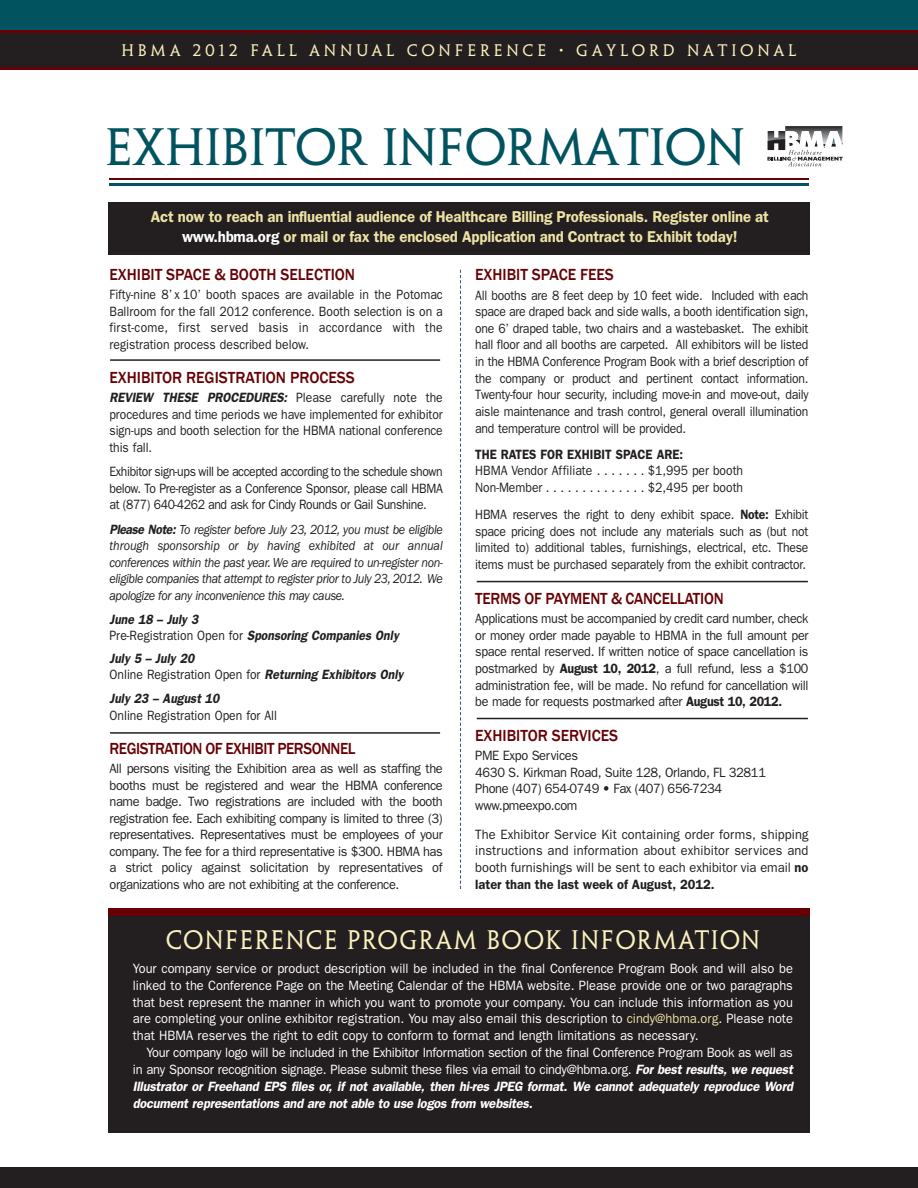
<style>
.page{position:relative;width:918px;height:1188px;background:#fff}
.page>*{position:absolute;margin:0;border:0;box-sizing:border-box;transform-origin:0 0}
.t1{font:47.1px "Penumbra Serif Std";color:#015360}
.t2{font:24px "Penumbra Serif Std";letter-spacing:.065em;color:#fbf2be;scale:.95 1}
.t3{font:500 16.5px "Franklin Gothic";color:#670004;scale:.95 1}
.t4{font:500 16.5px "Franklin Gothic";letter-spacing:-.03em;color:#670004;scale:.93 1}
.t5{font:500 16.5px "Franklin Gothic";color:#670004;scale:.93 1}
.t6{font:600 15.75px/19.5px "Franklin Gothic";letter-spacing:-.01em;color:#eee2a5;text-align:center;scale:.95 1}
.t7{font:15px "Penumbra Serif Std";letter-spacing:.26em;color:#fbf2be}
.t8{font:13.5px/16.6px "Franklin Gothic";letter-spacing:-.02em;color:#231f20;text-align:justify;scale:.9 1}
.t9{font:13.5px/16.5px "Franklin Gothic";letter-spacing:-.02em;color:#231f20;text-align:justify;scale:.95 1}
.t10{font:13.5px/17px "Franklin Gothic";color:#fff;text-align:justify;scale:.95 1}
.t11{font:italic 600 13.5px/17px "Franklin Gothic";letter-spacing:-.02em;color:#fff;text-align:justify;scale:.95 1}
.t12{font:13.5px/16.6px "Franklin Gothic";letter-spacing:-.02em;color:#231f20;text-align:justify;scale:.93 1}
.t13{font:italic 13.5px/16.5px "Franklin Gothic";letter-spacing:-.03em;color:#231f20;text-align:justify;scale:.9 1}
.t14{font:italic 600 13.5px/16.5px "Franklin Gothic";color:#231f20;scale:.9 1}
.t15{font:13.5px/16.6px "Franklin Gothic";color:#231f20;scale:.9 1}
.t16{font:600 13.5px "Franklin Gothic";color:#231f20;scale:.9 1}
.s1{color:#fff}
.s2{font-weight:600;font-style:italic}
.s3{font-weight:600}
.s4{font-weight:400;font-style:normal}
.s5{color:#eee2a5}
</style>
<div class="page">
<div style="left:0;top:0;width:918px;height:53px;background:#015360"></div>
<div style="left:0;top:1168px;width:918px;height:20px;background:#231f20"></div>
<div style="left:108px;top:202px;width:702px;height:52px;background:#231f20"></div>
<svg style="left:460px;top:270px;width:1px;height:619px"></svg>
<div style="left:108px;top:911px;width:702px;height:221px;background:#231f20"></div>
<div style="left:108px;top:908px;width:702px;height:7px;background:#670004"></div>
<hr style="left:110px;top:732px;width:330px;height:2px;background:#231f20">
<hr style="left:110px;top:359px;width:330px;height:2px;background:#231f20">
<hr style="left:477px;top:718px;width:331px;height:1px;background:#231f20">
<hr style="left:477px;top:581px;width:331px;height:1px;background:#231f20">
<div style="left:0;top:30px;width:918px;height:40px;background:#670004"></div>
<div style="left:0;top:33px;width:918px;height:34px;background:#231f20"></div>
<svg style="left:767px;top:126px;width:76px;height:40px"></svg>
<hr style="left:109px;top:178px;width:700px;height:3px;background:#670004">
<hr style="left:109px;top:183px;width:700px;height:3px;background:#015360">
<p class="t7" style="left:121px;top:42px;width:677px">HBMA 2012 FALL ANNUAL CONFERENCE • GAYLORD NATIONAL</p>
<h1 class="t1" style="left:105px;top:121px;width:641px">EXHIBITOR INFORMATION</h1>
<p class="t6" style="left:151px;top:207px;width:652px">Act now to reach an influential audience of Healthcare Billing Professionals. Register online at <span class="s1">www.hbma.org</span> or mail or fax the enclosed Application and Contract to Exhibit today!</p>
<p class="t3" style="left:110px;top:265px;width:260px">EXHIBIT SPACE &amp; BOOTH SELECTION</p>
<p class="t8" style="left:110px;top:286px;width:372px">Fifty-nine 8’ x 10’ booth spaces are available in the Potomac Ballroom for the fall 2012 conference. Booth selection is on a first-come, first served basis in accordance with the registration process described below.</p>
<p class="t3" style="left:110px;top:368px;width:260px">EXHIBITOR REGISTRATION PROCESS</p>
<p class="t8" style="left:110px;top:389px;width:372px"><span class="s2">REVIEW THESE PROCEDURES:</span> Please carefully note the procedures and time periods we have implemented for exhibitor sign-ups and booth selection for the HBMA national conference this fall.</p>
<p class="t8" style="left:110px;top:463px;width:372px">Exhibitor sign-ups will be accepted according to the schedule shown below. To Pre-register as a Conference Sponsor, please call HBMA at (877) 640-4262 and ask for Cindy Rounds or Gail Sunshine.</p>
<p class="t13" style="left:110px;top:522px;width:372px"><span class="s3">Please Note:</span> To register before July 23, 2012, you must be eligible through sponsorship or by having exhibited at our annual conferences within the past year. We are required to un-register non&shy;eligible companies that attempt to register prior to July 23, 2012. We apologize for any inconvenience this may cause.</p>
<p class="t14" style="left:110px;top:611px;width:323px">June 18 – July 3<br><span class="s4">Pre-Registration Open for</span> Sponsoring Companies Only</p>
<p class="t14" style="left:110px;top:650px;width:328px">July 5 – July 20<br><span class="s4">Online Registration Open for</span> Returning Exhibitors Only</p>
<p class="t14" style="left:110px;top:691px;width:124px">July 23 – August 10</p>
<p class="t15" style="left:110px;top:707px;width:188px">Online Registration Open for All</p>
<p class="t4" style="left:110px;top:739px;width:266px">REGISTRATION OF EXHIBIT PERSONNEL</p>
<p class="t9" style="left:109px;top:760px;width:352px">All persons visiting the Exhibition area as well as staffing the booths must be registered and wear the HBMA conference name badge. Two registrations are included with the booth registration fee. Each exhibiting company is limited to three (3) representatives. Representatives must be employees of your company. The fee for a third representative is $300. HBMA has a strict policy against solicitation by representatives of organizations who are not exhibiting at the conference.</p>
<p class="t3" style="left:475px;top:265px;width:147px">EXHIBIT SPACE FEES</p>
<p class="t8" style="left:475px;top:287px;width:372px">All booths are 8 feet deep by 10 feet wide. Included with each space are draped back and side walls, a booth identification sign, one 6’ draped table, two chairs and a wastebasket. The exhibit hall floor and all booths are carpeted. All exhibitors will be listed in the HBMA Conference Program Book with a brief description of the company or product and pertinent contact information.<br>Twenty-four hour security, including move-in and move-out, daily aisle maintenance and trash control, general overall illumination and temperature control will be provided.</p>
<p class="t16" style="left:475px;top:446px;width:233px">THE RATES FOR EXHIBIT SPACE ARE:</p>
<p class="t15" style="left:475px;top:462px;width:299px">HBMA Vendor Affiliate . . . . . . . $1,995 per booth<br>Non-Member . . . . . . . . . . . . . . $2,495 per booth</p>
<p class="t8" style="left:475px;top:506px;width:372px">HBMA reserves the right to deny exhibit space. <span class="s3">Note:</span> Exhibit space pricing does not include any materials such as (but not limited to) additional tables, furnishings, electrical, etc. These items must be purchased separately from the exhibit contractor.</p>
<p class="t5" style="left:475px;top:588px;width:269px">TERMS OF PAYMENT &amp; CANCELLATION</p>
<p class="t12" style="left:475px;top:610px;width:360px">Applications must be accompanied by credit card number, check or money order made payable to HBMA in the full amount per space rental reserved. If written notice of space cancellation is postmarked by <span class="s3">August 10, 2012</span>, a full refund, less a $100 administration fee, will be made. No refund for cancellation will be made for requests postmarked after <span class="s3">August 10, 2012.</span></p>
<p class="t3" style="left:475px;top:726px;width:152px">EXHIBITOR SERVICES</p>
<p class="t9" style="left:475px;top:747px;width:308px;text-align:left">PME Expo Services<br>4630 S. Kirkman Road, Suite 128, Orlando, FL 32811<br>Phone (407) 654-0749 • Fax (407) 656-7234 www.pmeexpo.com</p>
<p class="t9" style="left:475px;top:826px;width:352px">The Exhibitor Service Kit containing order forms, shipping instructions and information about exhibitor services and booth furnishings will be sent to each exhibitor via email <span class="s3">no later than the last week of August, 2012.</span></p>
<h2 class="t2" style="left:166px;top:926px;width:627px">CONFERENCE PROGRAM BOOK INFORMATION</h2>
<p class="t10" style="left:133px;top:960px;width:696px">Your company service or product description will be included in the final Conference Program Book and will also be linked to the Conference Page on the Meeting Calendar of the HBMA website. Please provide one or two paragraphs that best represent the manner in which you want to promote your company. You can include this information as you are completing your online exhibitor registration. You may also email this description to <span class="s5">cindy@hbma.org</span>. Please note that HBMA reserves the right to edit copy to conform to format and length limitations as necessary.</p>
<p class="t11" style="left:133px;top:1044px;width:696px;text-indent:13px"><span class="s4">Your company logo will be included in the Exhibitor Information section of the final Conference Program Book as well as in any Sponsor recognition signage. Please submit these files via email to cindy@hbma.org.</span> For best results, we request Illustrator or Freehand EPS files or, if not available, then hi-res JPEG format. We cannot adequately reproduce Word document representations and are not able to use logos from websites.</p>
</div>
